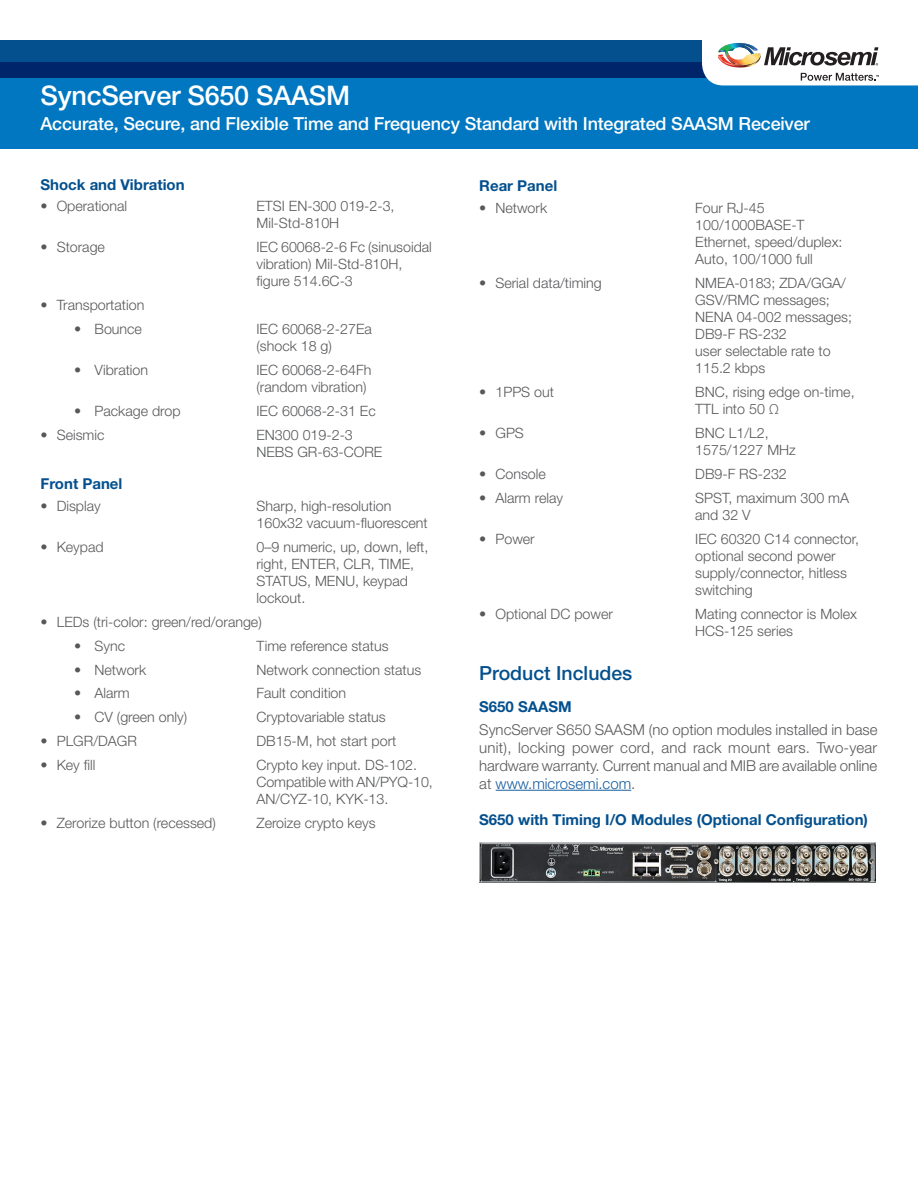
<style>
.page{position:relative;width:918px;height:1188px;background:#fff}
.page>*{position:absolute;margin:0;border:0;box-sizing:border-box;transform-origin:0 0}
.Product{font:500 27px "Helvetica Neue LT Std";letter-spacing:-.01em;color:#fff}
.Head{font:500 19.5px "Helvetica Neue LT Std";color:#04508e}
.t1{font:500 18px "Helvetica Neue LT Std";letter-spacing:-.01em;color:#fff}
.Body{font:300 15px/18px "Helvetica Neue LT Std";letter-spacing:-.005em;color:#57585a;text-align:justify}
.Figure_Headers{font:700 15px "Helvetica Neue LT Std";color:#04508e}
.Paragraph_Headers{font:700 15px "Helvetica Neue LT Std";color:#04508e}
.t2{font:300 14.25px/17.1px "Helvetica Neue LT Std";color:#57585a}
.s1{color:#175d9e}
</style>
<div class="page">
<div style="left:0;top:62px;width:918px;height:86px;background:#0077c0"></div>
<svg style="left:0;top:40px;width:702px;height:38px;fill:#04508e"></svg>
<svg style="left:702px;top:42px;width:216px;height:43px"></svg>
<hr style="left:496px;top:790px;width:135px;height:1px;background:#175d9e">
<img style="left:479px;top:843px;width:396px;height:40px">
<p class="Product" style="left:40px;top:79px;width:311px">SyncServer S650 SAASM</p>
<p class="t1" style="left:40px;top:113px;width:771px">Accurate, Secure, and Flexible Time and Frequency Standard with Integrated SAASM Receiver</p>
<p class="Paragraph_Headers" style="left:40px;top:175px;width:146px">Shock and Vibration</p>
<p class="t2" style="left:40px;top:197px;width:88px">• Operational</p>
<p class="t2" style="left:256px;top:197px;width:140px">ETSI EN-300 019-2-3,<br>Mil-Std-810H</p>
<p class="t2" style="left:40px;top:238px;width:66px">• Storage</p>
<p class="t2" style="left:256px;top:238px;width:177px">IEC 60068-2-6 Fc (sinusoidal vibration) Mil-Std-810H, figure 514.6C-3</p>
<p class="t2" style="left:40px;top:296px;width:105px">• Transportation</p>
<p class="t2" style="left:74px;top:320px;width:69px">• Bounce</p>
<p class="t2" style="left:256px;top:320px;width:117px">IEC 60068-2-27Ea (shock 18 g)</p>
<p class="t2" style="left:74px;top:361px;width:75px">• Vibration</p>
<p class="t2" style="left:256px;top:361px;width:116px">IEC 60068-2-64Fh (random vibration)</p>
<p class="t2" style="left:74px;top:402px;width:108px">• Package drop</p>
<p class="t2" style="left:256px;top:402px;width:121px">IEC 60068-2-31 Ec</p>
<p class="t2" style="left:40px;top:426px;width:65px">• Seismic</p>
<p class="t2" style="left:256px;top:426px;width:127px">EN300 019-2-3<br>NEBS GR-63-CORE</p>
<p class="Paragraph_Headers" style="left:40px;top:475px;width:83px">Front Panel</p>
<p class="t2" style="left:40px;top:497px;width:62px">• Display</p>
<p class="t2" style="left:256px;top:497px;width:173px">Sharp, high-resolution<br>160x32 vacuum-fluorescent</p>
<p class="t2" style="left:40px;top:538px;width:65px">• Keypad</p>
<p class="t2" style="left:256px;top:538px;width:173px">0–9 numeric, up, down, left, right, ENTER, CLR, TIME,<br>STATUS, MENU, keypad lockout.</p>
<p class="t2" style="left:40px;top:613px;width:223px">• LEDs (tri-color: green/red/orange)</p>
<p class="t2" style="left:74px;top:637px;width:52px">• Sync</p>
<p class="t2" style="left:256px;top:637px;width:134px">Time reference status</p>
<p class="t2" style="left:74px;top:661px;width:73px">• Network</p>
<p class="t2" style="left:256px;top:661px;width:166px">Network connection status</p>
<p class="t2" style="left:74px;top:684px;width:57px">• Alarm</p>
<p class="t2" style="left:256px;top:684px;width:91px">Fault condition</p>
<p class="t2" style="left:74px;top:708px;width:114px">• CV (green only)</p>
<p class="t2" style="left:256px;top:708px;width:131px">Cryptovariable status</p>
<p class="t2" style="left:40px;top:732px;width:98px">• PLGR/DAGR</p>
<p class="t2" style="left:256px;top:732px;width:141px">DB15-M, hot start port</p>
<p class="t2" style="left:40px;top:756px;width:56px">• Key fill</p>
<p class="t2" style="left:256px;top:756px;width:178px">Crypto key input. DS-102.<br>Compatible with AN/PYQ-10,<br>AN/CYZ-10, KYK-13.</p>
<p class="t2" style="left:40px;top:814px;width:177px">• Zerorize button (recessed)</p>
<p class="t2" style="left:256px;top:814px;width:121px">Zeroize crypto keys</p>
<p class="Paragraph_Headers" style="left:479px;top:177px;width:80px">Rear Panel</p>
<p class="t2" style="left:479px;top:199px;width:69px">• Network</p>
<p class="t2" style="left:695px;top:199px;width:149px">Four RJ-45<br>100/1000BASE-T<br>Ethernet, speed/duplex:<br>Auto, 100/1000 full</p>
<p class="t2" style="left:479px;top:274px;width:124px">• Serial data/timing</p>
<p class="t2" style="left:695px;top:274px;width:158px">NMEA-0183; ZDA/GGA/<br>GSV/RMC messages;<br>NENA 04-002 messages;<br>DB9-F RS-232<br>user selectable rate to<br>115.2 kbps</p>
<p class="t2" style="left:479px;top:383px;width:76px">• 1PPS out</p>
<p class="t2" style="left:695px;top:383px;width:161px">BNC, rising edge on-time,<br>TTL into 50 Ω</p>
<p class="t2" style="left:479px;top:424px;width:46px">• GPS</p>
<p class="t2" style="left:695px;top:424px;width:102px">BNC L1/L2,<br>1575/1227 MHz</p>
<p class="t2" style="left:479px;top:465px;width:68px">• Console</p>
<p class="t2" style="left:695px;top:465px;width:93px">DB9-F RS-232</p>
<p class="t2" style="left:479px;top:489px;width:85px">• Alarm relay</p>
<p class="t2" style="left:695px;top:489px;width:155px">SPST, maximum 300 mA and 32 V</p>
<p class="t2" style="left:479px;top:530px;width:57px">• Power</p>
<p class="t2" style="left:695px;top:530px;width:165px">IEC 60320 C14 connector, optional second power supply/connector, hitless switching</p>
<p class="t2" style="left:479px;top:605px;width:135px">• Optional DC power</p>
<p class="t2" style="left:695px;top:605px;width:163px">Mating connector is Molex<br>HCS-125 series</p>
<p class="Head" style="left:479px;top:662px;width:155px">Product Includes</p>
<p class="Paragraph_Headers" style="left:479px;top:698px;width:94px">S650 SAASM</p>
<p class="Body" style="left:479px;top:720px;width:400px">SyncServer S650 SAASM (no option modules installed in base unit), locking power cord, and rack mount ears. Two-year hardware warranty. Current manual and MIB are available online at <span class="s1">www.microsemi.com</span>.</p>
<p class="Figure_Headers" style="left:479px;top:810px;width:390px">S650 with Timing I/O Modules (Optional Configuration)</p>
</div>
